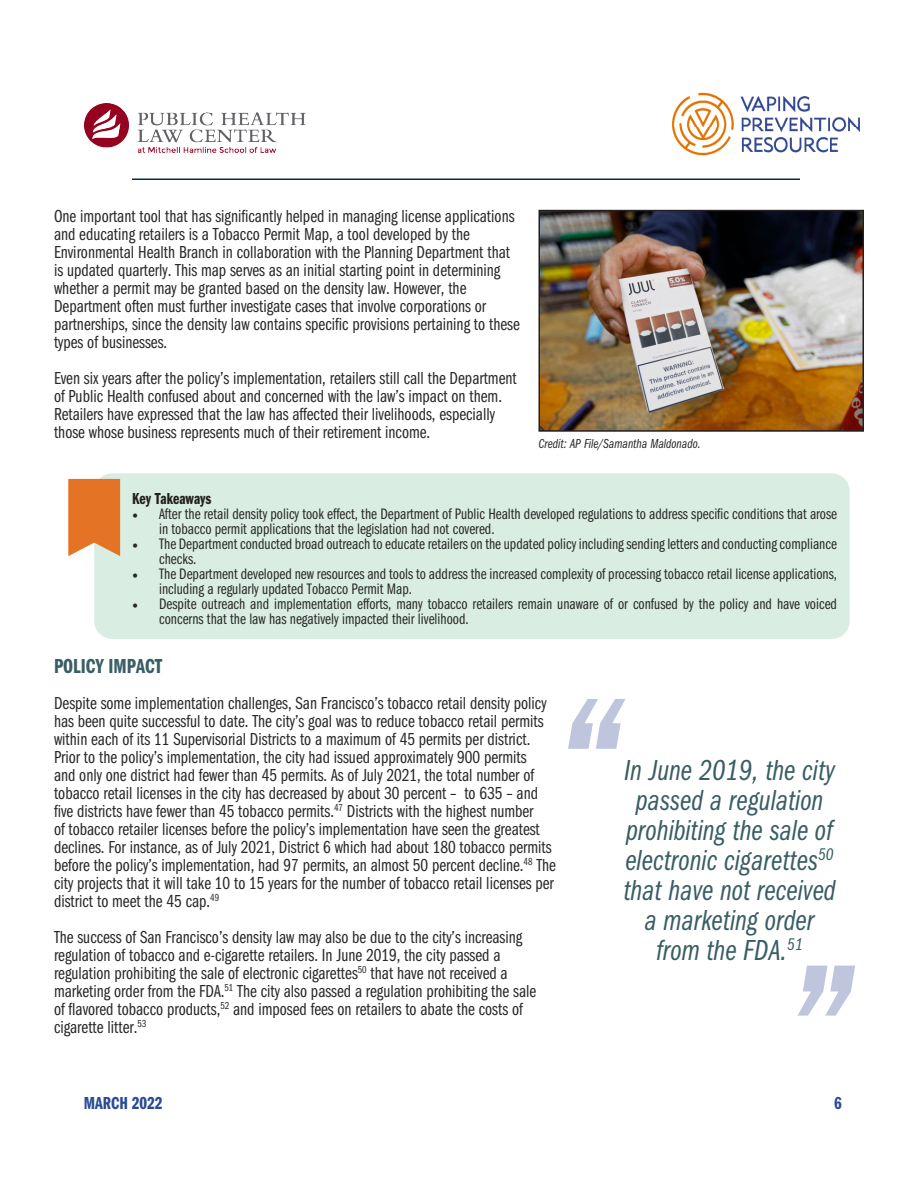
<style>
.page{position:relative;width:918px;height:1188px;background:#fff}
.page>*{position:absolute;margin:0;border:0;box-sizing:border-box;transform-origin:0 0}
.t1{font:180px "Franklin Gothic LT Pro Dm Cm It";color:#253f8e}
.Callout_Text_Quote{font:30px/30px "Franklin Gothic LT Pro Bk Cm It";color:#395e64;text-align:center}
.VPR_Subhead_1{font:21px "Franklin Gothic LT Pro Dm Cm";color:#395e64}
.VPR_Paragraph_Text{font:18px/18px "Franklin Gothic LT Pro Bk Cm";color:#282829}
.t2{font:18px "Franklin Gothic LT Pro Dm Cm";color:#2b4b93}
.VPR_Paragraph_Callou{font:16.5px "Franklin Gothic LT Pro Dm Cm";color:#231f20}
.t3{font:15.75px/15px "Franklin Gothic LT Pro Bk Cm";color:#282829}
.VPR_Paragraph_Text-2{font:13.5px "Franklin Gothic LT Pro Bk Cm It";color:#282829}
.s1{font-family:"Minion Pro"}
.s2{color:#231f20}
</style>
<div class="page">
<hr style="left:132px;top:178px;width:668px;height:2px;background:#002e53">
<img style="left:672px;top:93px;width:188px;height:63px">
<img style="left:85px;top:104px;width:221px;height:49px">
<div style="left:94px;top:473px;width:756px;height:166px;background:#d9ede2;border-radius:18px"></div>
<svg style="left:68px;top:479px;width:52px;height:77px;background:#e47f37"></svg>
<img style="left:541px;top:213px;width:320px;height:216px">
<div style="left:538px;top:210px;width:326px;height:222px;border:2px solid #231f20"></div>
<p class="VPR_Paragraph_Text" style="left:54px;top:208px;width:467px">One important tool that has significantly helped in managing license applications and educating retailers is a Tobacco Permit Map, a tool developed by the Environmental Health Branch in collaboration with the Planning Department that is updated quarterly. This map serves as an initial starting point in determining whether a permit may be granted based on the density law. However, the Department often must further investigate cases that involve corporations or partnerships, since the density law contains specific provisions pertaining to these types of businesses.</p>
<p class="VPR_Paragraph_Text" style="left:54px;top:370px;width:464px">Even six years after the policy’s implementation, retailers still call the Department of Public Health confused about and concerned with the law’s impact on them.<br>Retailers have expressed that the law has affected their livelihoods, especially those whose business represents much of their retirement income.</p>
<p class="VPR_Paragraph_Text-2" style="left:538px;top:437px;width:164px">Credit: AP File/Samantha Maldonado.</p>
<p class="VPR_Paragraph_Callou" style="left:132px;top:489px;width:81px">Key Takeaways</p>
<p class="t3" style="left:159px;top:507px;width:680px;text-indent:-27px"><span class="s1">•</span> After the retail density policy took effect, the Department of Public Health developed regulations to address specific conditions that arose in tobacco permit applications that the legislation had not covered.</p>
<p class="t3" style="left:159px;top:537px;width:679px;text-indent:-27px"><span class="s1">•</span> The Department conducted broad outreach to educate retailers on the updated policy including sending letters and conducting compliance checks.</p>
<p class="t3" style="left:159px;top:567px;width:679px;text-indent:-27px"><span class="s1">•</span> The Department developed new resources and tools to address the increased complexity of processing tobacco retail license applications, including a regularly updated Tobacco Permit Map.</p>
<p class="t3" style="left:159px;top:597px;width:680px;text-indent:-27px"><span class="s1">•</span> Despite outreach and implementation efforts, many tobacco retailers remain unaware of or confused by the policy and have voiced concerns that the law has negatively impacted their livelihood.</p>
<p class="VPR_Subhead_1" style="left:54px;top:655px;width:110px">POLICY IMPACT</p>
<p class="VPR_Paragraph_Text" style="left:54px;top:694px;width:503px">Despite some implementation challenges, San Francisco’s tobacco retail density policy has been quite successful to date. The city’s goal was to reduce tobacco retail permits within each of its 11 Supervisorial Districts to a maximum of 45 permits per district.<br>Prior to the policy’s implementation, the city had issued approximately 900 permits<br>and only one district had fewer than 45 permits. As of July 2021, the total number of tobacco retail licenses in the city has decreased by about 30 percent <span class="s2">–</span> to 635 <span class="s2">–</span> and five districts have fewer than 45 tobacco permits.<sup>47</sup> Districts with the highest number<br>of tobacco retailer licenses before the policy’s implementation have seen the greatest declines. For instance, as of July 2021, District 6 which had about 180 tobacco permits before the policy’s implementation, had 97 permits, an almost 50 percent decline.<sup>48</sup> The city projects that it will take 10 to 15 years for the number of tobacco retail licenses per district to meet the 45 cap.<sup>49</sup></p>
<p class="VPR_Paragraph_Text" style="left:54px;top:928px;width:484px">The success of San Francisco’s density law may also be due to the city’s increasing regulation of tobacco and e-cigarette retailers. In June 2019, the city passed a regulation prohibiting the sale of electronic cigarettes<sup>50</sup> that have not received a marketing order from the FDA.<sup>51</sup> The city also passed a regulation prohibiting the sale of flavored tobacco products,<sup>52</sup> and imposed fees on retailers to abate the costs of cigarette litter.<sup>53</sup></p>
<h1 class="t1" style="left:556px;top:658px;width:66px">“</h1>
<p class="Callout_Text_Quote" style="left:623px;top:756px;width:214px">In June 2019, the city passed a regulation prohibiting the sale of electronic cigarettes<sup>50 </sup>that have not received a marketing order from the FDA.<sup>51</sup></p>
<h1 class="t1" style="left:786px;top:923px;width:66px">”</h1>
<p class="t2" style="left:84px;top:1093px;width:80px">MARCH 2022</p>
<p class="t2" style="left:834px;top:1093px;width:9px">6</p>
</div>
